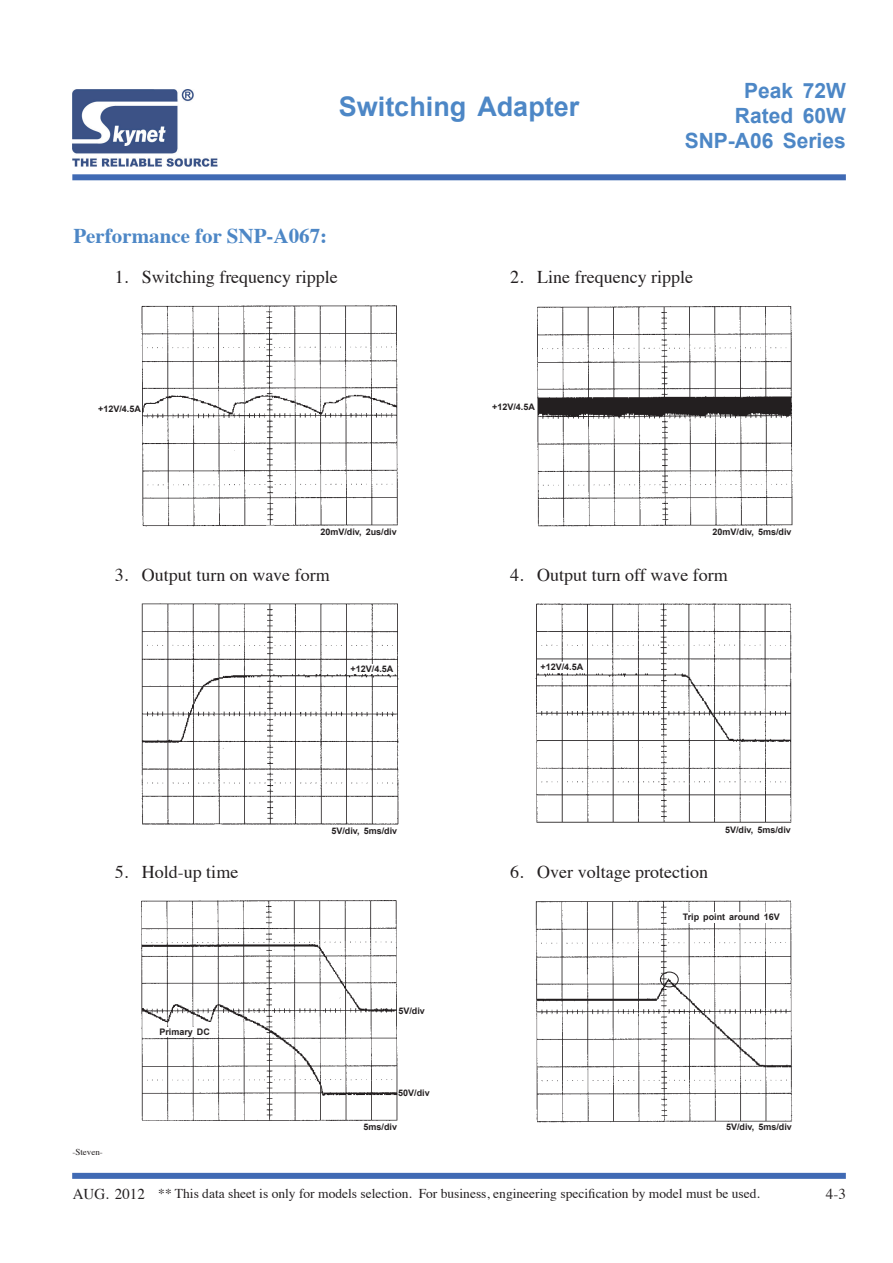
<style>
.page{position:relative;width:893px;height:1263px;background:#fff}
.page>*{position:absolute;margin:0;border:0;box-sizing:border-box;transform-origin:0 0}
.t1{font:700 27px "Arial";color:#4d87c6}
.t2{font:700 21px/25.2px "Arial";color:#4d87c6;text-align:right}
.t3{font:700 21px "Times";color:#4d87c6}
.t4{font:18px "Times";color:#231f20}
.t5{font:15px "Times";color:#231f20}
.t6{font:13.5px "Times";color:#231f20}
.t7{font:700 9px "Arial";color:#231f20}
.t8{font:9px "Times";color:#231f20}
</style>
<div class="page">
<div style="left:72px;top:1173px;width:774px;height:6px;background:#406ab4"></div>
<div style="left:72px;top:174px;width:774px;height:6px;background:#406ab4"></div>
<img style="left:72px;top:89px;width:146px;height:78px">
<img style="left:141px;top:305px;width:257px;height:222px">
<img style="left:537px;top:306px;width:256px;height:221px">
<img style="left:141px;top:603px;width:258px;height:222px">
<div style="left:350px;top:664px;width:45px;height:10px;background:#fff"></div>
<img style="left:535px;top:603px;width:257px;height:220px">
<div style="left:540px;top:662px;width:45px;height:11px;background:#fff"></div>
<img style="left:535px;top:900px;width:258px;height:223px">
<div style="left:660px;top:972px;width:19px;height:15px;border:1px solid #231f20;border-radius:50%"></div>
<div style="left:683px;top:912px;width:100px;height:10px;background:#fff"></div>
<img style="left:141px;top:901px;width:256px;height:220px">
<div style="left:159px;top:1027px;width:56px;height:9px;background:#fff"></div>
<h1 class="t1" style="left:339px;top:89px;width:242px">Switching Adapter</h1>
<h2 class="t3" style="left:73px;top:216px;width:255px">Performance for SNP-A067:</h2>
<h2 class="t2" style="left:685px;top:78px;width:163px">Peak 72W<br>Rated 60W<br>SNP-A06 Series</h2>
<h3 class="t4" style="left:115px;top:260px;width:224px">1. Switching frequency ripple</h3>
<h3 class="t4" style="left:510px;top:260px;width:184px">2. Line frequency ripple</h3>
<p class="t7" style="left:98px;top:403px;width:44px">+12V/4.5A</p>
<p class="t7" style="left:492px;top:401px;width:44px">+12V/4.5A</p>
<p class="t7" style="left:320px;top:526px;width:78px">20mV/div, 2us/div</p>
<p class="t7" style="left:713px;top:526px;width:80px">20mV/div, 5ms/div</p>
<h3 class="t4" style="left:115px;top:558px;width:216px">3. Output turn on wave form</h3>
<h3 class="t4" style="left:510px;top:558px;width:219px">4. Output turn off wave form</h3>
<p class="t7" style="left:351px;top:663px;width:44px">+12V/4.5A</p>
<p class="t7" style="left:540px;top:661px;width:44px">+12V/4.5A</p>
<h3 class="t4" style="left:115px;top:855px;width:125px">5. Hold-up time</h3>
<p class="t7" style="left:331px;top:825px;width:67px">5V/div, 5ms/div</p>
<h3 class="t4" style="left:510px;top:855px;width:199px">6. Over voltage protection</h3>
<p class="t7" style="left:725px;top:824px;width:67px">5V/div, 5ms/div</p>
<p class="t7" style="left:683px;top:911px;width:99px">Trip point around 16V</p>
<p class="t7" style="left:159px;top:1025px;width:52px">Primary DC</p>
<p class="t7" style="left:398px;top:1005px;width:28px">5V/div</p>
<p class="t8" style="left:72px;top:1143px;width:32px">-Steven-</p>
<h3 class="t5" style="left:73px;top:1180px;width:74px">AUG. 2012</h3>
<p class="t7" style="left:398px;top:1087px;width:33px">50V/div</p>
<p class="t7" style="left:364px;top:1121px;width:35px">5ms/div</p>
<p class="t7" style="left:726px;top:1121px;width:67px">5V/div, 5ms/div</p>
<h3 class="t6" style="left:158px;top:1180px;width:603px">** This data sheet is only for models selection. For business, engineering specification by model must be used.</h3>
<h3 class="t5" style="left:826px;top:1180px;width:21px">4-3</h3>
</div>
